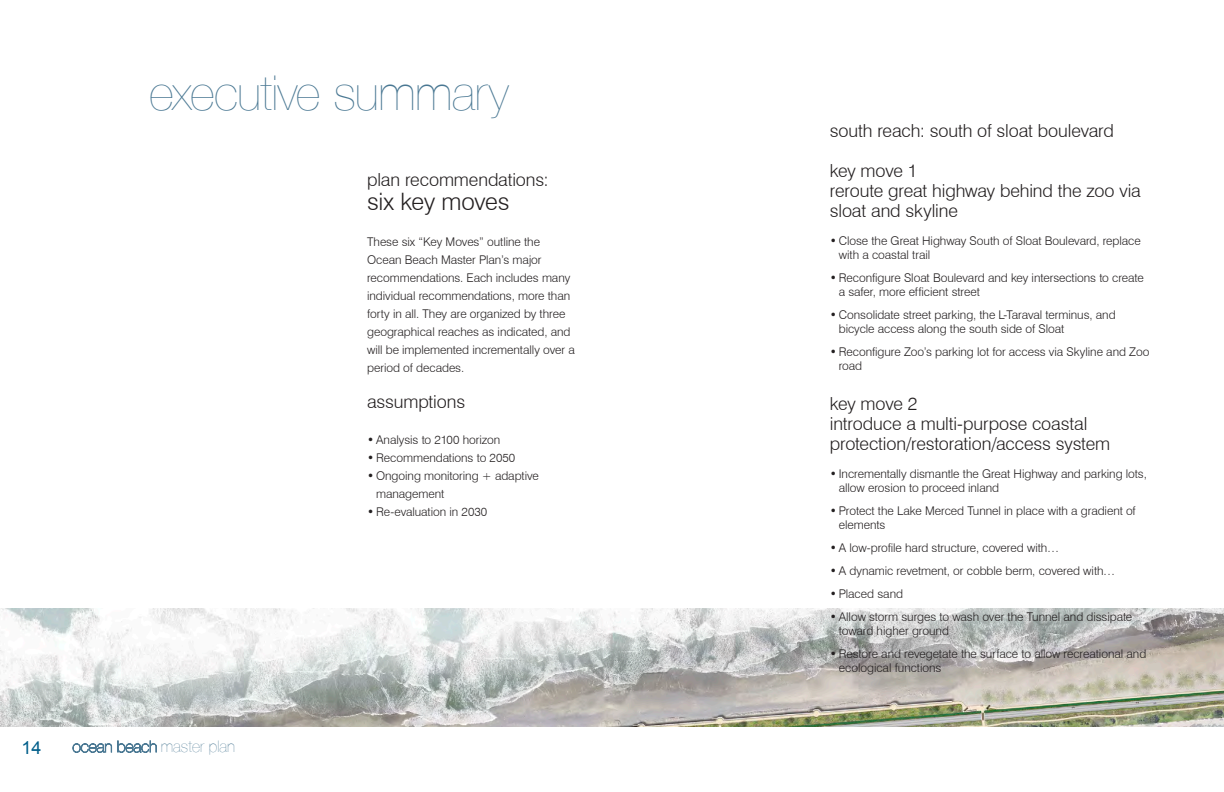
<style>
.page{position:relative;width:1224px;height:792px;background:#fff}
.page>*{position:absolute;margin:0;border:0;box-sizing:border-box;transform-origin:0 0}
.Divider_Number{font:200 48px "Helvetica Neue LT";letter-spacing:-.01em;color:#4a7893}
.TOC{font:300 24px "Swiss 721 BT";letter-spacing:-.015em;color:#231f20}
.TOC-2{font:300 18px/20px "Swiss 721 BT";letter-spacing:-.005em;color:#231f20}
.t1{font:18px "Arial";color:#005e8a}
.t2{font:200 16px "Helvetica Neue LT";color:#4a7893}
.TOC-3{font:300 12px/18px "Swiss 721 BT";letter-spacing:-.005em;color:#231f20}
</style>
<div class="page">
<svg style="left:72px;top:740px;width:85px;height:13px"></svg>
<img style="left:0;top:608px;width:1224px;height:119px">
<p class="Divider_Number" style="left:149px;top:65px;width:361px">executive summary</p>
<p class="TOC-2" style="left:367px;top:169px;width:183px">plan recommendations:</p>
<p class="TOC" style="left:367px;top:187px;width:144px">six key moves</p>
<p class="TOC-3" style="left:367px;top:232px;width:209px">These six “Key Moves” outline the Ocean Beach Master Plan’s major recommendations. Each includes many individual recommendations, more than forty in all. They are organized by three geographical reaches as indicated, and will be implemented incrementally over a period of decades.</p>
<p class="TOC-2" style="left:367px;top:391px;width:100px">assumptions</p>
<p class="TOC-3" style="left:367px;top:430px;width:135px">• Analysis to 2100 horizon</p>
<p class="TOC-3" style="left:367px;top:448px;width:150px">• Recommendations to 2050</p>
<p class="TOC-3" style="left:376px;top:466px;width:164px;text-indent:-9px">• Ongoing monitoring + adaptive management</p>
<p class="TOC-3" style="left:367px;top:502px;width:122px">• Re-evaluation in 2030</p>
<h3 class="t1" style="left:22px;top:736px;width:22px">14</h3>
<h3 class="t2" style="left:72px;top:737px;width:164px">ocean beach master plan</h3>
<p class="TOC-2" style="left:830px;top:121px;width:286px">south reach: south of sloat boulevard</p>
<p class="TOC-2" style="left:830px;top:160px;width:89px">key move 1</p>
<p class="TOC-2" style="left:830px;top:180px;width:313px">reroute great highway behind the zoo via sloat and skyline</p>
<p class="TOC-3" style="left:839px;top:234px;width:304px;line-height:14px;text-indent:-9px">• Close the Great Highway South of Sloat Boulevard, replace with a coastal trail</p>
<p class="TOC-3" style="left:839px;top:271px;width:307px;line-height:14px;text-indent:-9px">• Reconfigure Sloat Boulevard and key intersections to create a safer, more efficient street</p>
<p class="TOC-3" style="left:839px;top:308px;width:278px;line-height:14px;text-indent:-9px">• Consolidate street parking, the L-Taraval terminus, and bicycle access along the south side of Sloat</p>
<p class="TOC-3" style="left:839px;top:345px;width:312px;line-height:14px;text-indent:-9px">• Reconfigure Zoo’s parking lot for access via Skyline and Zoo road</p>
<p class="TOC-2" style="left:830px;top:394px;width:89px">key move 2</p>
<p class="TOC-2" style="left:830px;top:414px;width:282px">introduce a multi-purpose coastal protection/restoration/access system</p>
<p class="TOC-3" style="left:839px;top:467px;width:310px;line-height:14px;text-indent:-9px">• Incrementally dismantle the Great Highway and parking lots, allow erosion to proceed inland</p>
<p class="TOC-3" style="left:839px;top:504px;width:299px;line-height:14px;text-indent:-9px">• Protect the Lake Merced Tunnel in place with a gradient of elements</p>
<p class="TOC-3" style="left:830px;top:539px;width:231px">• A low-profile hard structure, covered with…</p>
<p class="TOC-3" style="left:830px;top:562px;width:287px">• A dynamic revetment, or cobble berm, covered with…</p>
<p class="TOC-3" style="left:830px;top:585px;width:75px">• Placed sand</p>
<p class="TOC-3" style="left:839px;top:610px;width:295px;line-height:14px;text-indent:-9px">• Allow storm surges to wash over the Tunnel and dissipate toward higher ground</p>
<p class="TOC-3" style="left:839px;top:647px;width:309px;line-height:14px;text-indent:-9px">• Restore and revegetate the surface to allow recreational and ecological functions</p>
</div>
